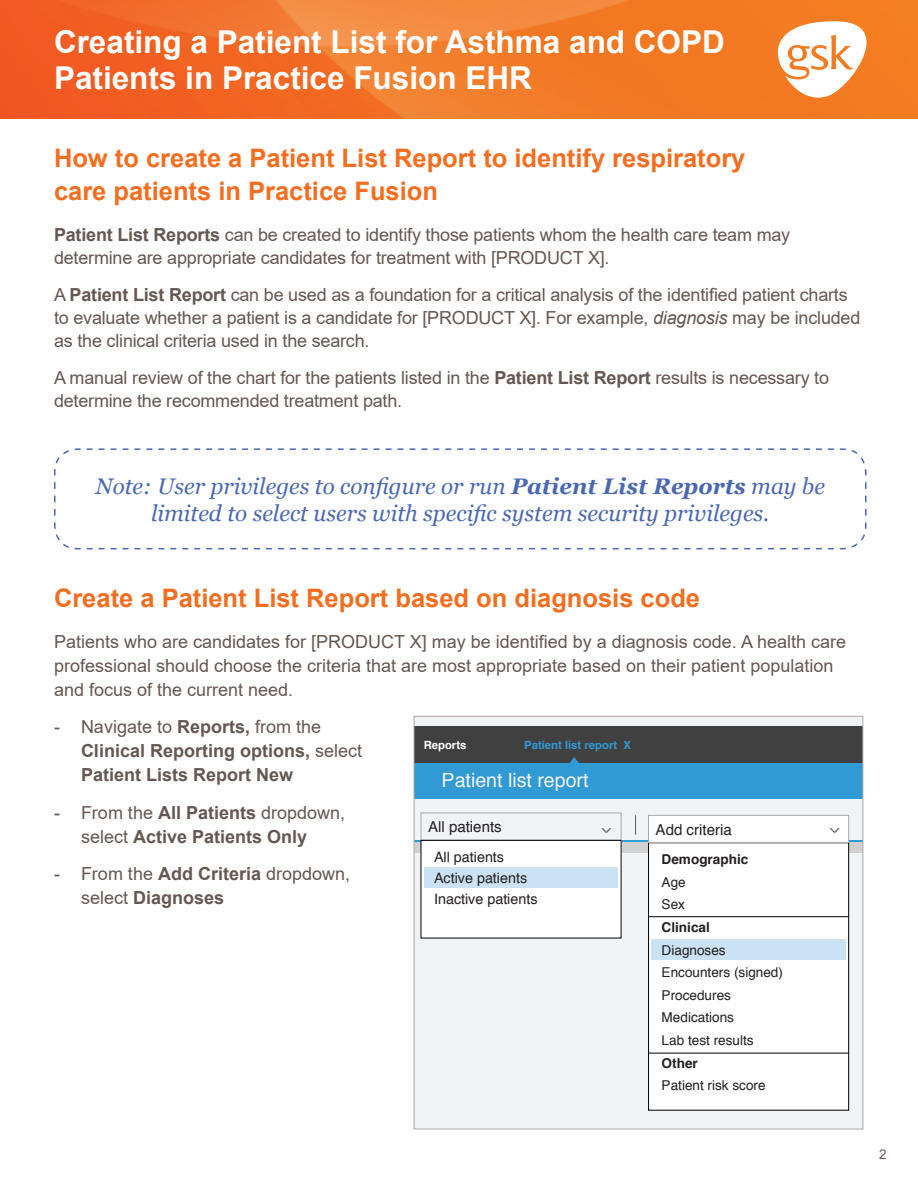
<style>
.page{position:relative;width:918px;height:1188px;background:#fff}
.page>*{position:absolute;margin:0;border:0;box-sizing:border-box;transform-origin:0 0}
.t1{font:700 31.5px/36px "Arial";color:#fff}
.Orange_Heading{font:700 25.5px/33px "Arial";color:#f36e21}
.Bullet{font:italic 22.5px/27px "Georgia";color:#4c68b1;text-align:center}
.t2{font:19.65px "Helvetica";color:#f1f4f6}
.t3{font:18.75px "Helvetica";color:#58595b;scale:.43 1}
.Body_Text{font:18px/23.2px "Arial";letter-spacing:-.01em;color:#655751}
.t4{font:700 18px/24px "Arial";color:#655751}
.t5{font:15px "Helvetica";color:#231f20}
.t6{font:14.25px/21.1px "Helvetica";color:#231f20}
.t7{font:13.5px/22.6px "Helvetica";color:#231f20}
.t8{font:13.5px "Arial";color:#655751}
.t9{font:700 11.25px "Helvetica";color:#3199d3}
.t10{font:700 11.25px "Helvetica";color:#fff}
.s1{font-weight:700}
.s2{font-style:italic}
.s3{font-weight:400}
</style>
<div class="page">
<img style="left:0;top:0;width:918px;height:119px">
<svg style="left:778px;top:21px;width:89px;height:77px"></svg>
<svg style="left:54px;top:448px;width:813px;height:102px"></svg>
<div style="left:414px;top:716px;width:449px;height:413px;background:#f1f4f6"></div>
<hr style="left:414px;top:840px;width:449px;height:3px;background:#3199d3">
<div style="left:414px;top:843px;width:449px;height:10px;background:#d1d1d1"></div>
<div style="left:649px;top:843px;width:200px;height:267px;background:#fff"></div>
<div style="left:648px;top:842px;width:201px;height:269px;border:1px solid #000"></div>
<div style="left:414px;top:760px;width:449px;height:39px;background:#3199d3"></div>
<div style="left:414px;top:726px;width:449px;height:36px;background:#404041"></div>
<div style="left:421px;top:813px;width:200px;height:27px;border:1px solid #a6a8ab"></div>
<svg style="left:566px;top:757px;width:17px;height:6px"></svg>
<div style="left:649px;top:815px;width:200px;height:27px;background:#fff"></div>
<div style="left:648px;top:815px;width:201px;height:28px;border:1px solid #a6a8ab"></div>
<div style="left:651px;top:940px;width:195px;height:20px;background:#cbe2f4"></div>
<svg style="left:635px;top:815px;width:1px;height:20px"></svg>
<div style="left:421px;top:840px;width:200px;height:98px;background:#fff"></div>
<div style="left:421px;top:840px;width:200px;height:98px;border:1px solid #000"></div>
<div style="left:424px;top:868px;width:194px;height:20px;background:#cbe2f4"></div>
<hr style="left:649px;top:916px;width:200px;height:1px;background:#000">
<hr style="left:649px;top:1053px;width:200px;height:1px;background:#000">
<h1 class="t1" style="left:54px;top:24px;width:672px">Creating a Patient List for Asthma and COPD<br>Patients in Practice Fusion EHR</h1>
<p class="Orange_Heading" style="left:54px;top:142px;width:693px">How to create a Patient List Report to identify respiratory care patients in Practice Fusion</p>
<p class="Body_Text" style="left:54px;top:223px;width:738px"><span class="s1">Patient List Reports</span> can be created to identify those patients whom the health care team may determine are appropriate candidates for treatment with [PRODUCT X].</p>
<p class="Body_Text" style="left:54px;top:283px;width:808px">A <span class="s1">Patient List Report</span> can be used as a foundation for a critical analysis of the identified patient charts to evaluate whether a patient is a candidate for [PRODUCT X]. For example, <span class="s2">diagnosis</span> may be included as the clinical criteria used in the search.</p>
<p class="Body_Text" style="left:54px;top:366px;width:777px">A manual review of the chart for the patients listed in the <span class="s1">Patient List Report</span> results is necessary to determine the recommended treatment path.</p>
<p class="Bullet" style="left:96px;top:473px;width:731px">Note: User privileges to configure or run <span class="s1">Patient List Reports</span> may be limited to select users with specific system security privileges.</p>
<p class="Orange_Heading" style="left:54px;top:582px;width:648px">Create a Patient List Report based on diagnosis code</p>
<p class="Body_Text" style="left:54px;top:629px;width:794px;line-height:24px">Patients who are candidates for [PRODUCT X] may be identified by a diagnosis code. A health care professional should choose the criteria that are most appropriate based on their patient population and focus of the current need.</p>
<p class="t4" style="left:81px;top:715px;width:283px;text-indent:-27px"><span class="s3">- Navigate to</span> Reports, <span class="s3">from the<br></span>Clinical Reporting options, <span class="s3">select<br></span>Patient Lists Report New</p>
<p class="t4" style="left:81px;top:800px;width:266px;text-indent:-27px"><span class="s3">- From the</span> All Patients <span class="s3">dropdown, select</span> Active Patients Only</p>
<p class="Body_Text" style="left:81px;top:862px;width:271px;line-height:24px;text-indent:-27px">- From the <span class="s1">Add Criteria</span> dropdown, select <span class="s1">Diagnoses</span></p>
<p class="t10" style="left:424px;top:736px;width:44px">Reports</p>
<p class="t9" style="left:524px;top:736px;width:108px">Patient list report X</p>
<p class="t2" style="left:442px;top:765px;width:148px">Patient list report</p>
<p class="t5" style="left:428px;top:816px;width:75px">All patients</p>
<p class="t5" style="left:656px;top:818px;width:78px">Add criteria</p>
<p class="t3" style="left:851px;top:828px;width:12px;rotate:90deg">&gt;</p>
<p class="t3" style="left:623px;top:828px;width:12px;rotate:90deg">&gt;</p>
<p class="t6" style="left:434px;top:847px;width:105px">All patients<br>Active patients<br>Inactive patients</p>
<p class="t7" style="left:662px;top:849px;width:123px"><span class="s1">Demographic<br></span>Age<br>Sex<br><span class="s1">Clinical<br></span>Diagnoses<br>Encounters (signed)<br>Procedures<br>Medications<br>Lab test results<br><span class="s1">Other<br></span>Patient risk score</p>
<p class="t8" style="left:879px;top:1145px;width:9px">2</p>
</div>
